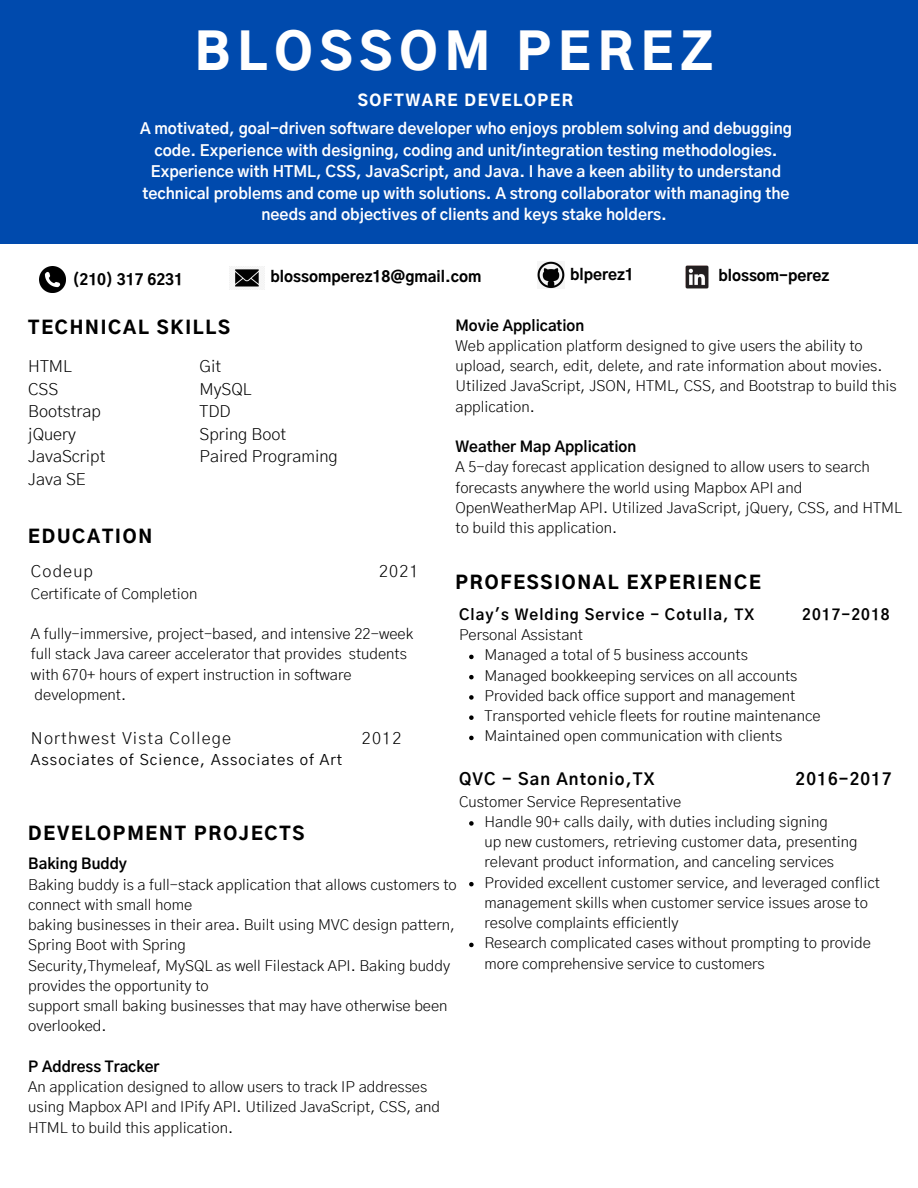
<style>
.page{position:relative;width:918px;height:1188px;background:#fff}
.page>*{position:absolute;margin:0;border:0;box-sizing:border-box;transform-origin:0 0}
.t1{font:900 49.65px "Gothic A1";letter-spacing:.14em;color:#fff}
.t2{font:900 18px "Gothic A1";letter-spacing:.1em;color:#000}
.t3{font:300 16.5px "Gothic A1";color:#000}
.t4{font:700 16.5px "Gothic A1";letter-spacing:.07em;color:#000}
.t5{font:300 16.5px "Gothic A1";letter-spacing:.07em;color:#000}
.t6{font:700 15.45px/21.3px "Gothic A1";color:#fff;text-align:center}
.t7{font:900 15.45px "Gothic A1";letter-spacing:.1em;color:#fff}
.t8{font:300 15px/20.2px "Gothic A1";color:#000}
.t9{font:700 15px "Gothic A1";color:#000}
.t10{font:800 15px "Gothic A1";color:#000}
.t11{font:700 15px "Gothic A1";letter-spacing:.07em;color:#000}
.t12{font:15px "Gothic A1";letter-spacing:.07em;color:#000}
</style>
<div class="page">
<div style="left:0;top:0;width:918px;height:243px;background:#004aad"></div>
<img style="left:685px;top:265px;width:24px;height:24px">
<img style="left:538px;top:262px;width:27px;height:27px">
<img style="left:229px;top:267px;width:35px;height:22px">
<img style="left:40px;top:267px;width:25px;height:25px">
<svg style="left:469px;top:655px;width:5px;height:4px"></svg>
<svg style="left:469px;top:675px;width:5px;height:4px"></svg>
<svg style="left:469px;top:695px;width:5px;height:5px"></svg>
<svg style="left:469px;top:715px;width:5px;height:5px"></svg>
<svg style="left:469px;top:736px;width:5px;height:4px"></svg>
<svg style="left:469px;top:821px;width:5px;height:5px"></svg>
<svg style="left:469px;top:882px;width:5px;height:4px"></svg>
<svg style="left:469px;top:943px;width:5px;height:4px"></svg>
<p class="t1" style="left:195px;top:30px;width:519px">BLOSSOM PEREZ</p>
<p class="t7" style="left:358px;top:93px;width:217px">SOFTWARE DEVELOPER</p>
<p class="t6" style="left:140px;top:119px;width:653px">A motivated, goal-driven software developer who enjoys problem solving and debugging code. Experience with designing, coding and unit/integration testing methodologies.<br>Experience with HTML, CSS, JavaScript, and Java. I have a keen ability to understand technical problems and come up with solutions. A strong collaborator with managing the needs and objectives of clients and keys stake holders.</p>
<p class="t10" style="left:72px;top:273px;width:112px">(210) 317 6231</p>
<p class="t10" style="left:271px;top:270px;width:212px">blossomperez18@gmail.com</p>
<p class="t10" style="left:570px;top:268px;width:65px">blperez1</p>
<p class="t10" style="left:718px;top:269px;width:113px">blossom-perez</p>
<p class="t2" style="left:28px;top:319px;width:203px">TECHNICAL SKILLS</p>
<p class="t3" style="left:28px;top:359px;width:45px">HTML</p>
<p class="t3" style="left:28px;top:382px;width:32px">CSS</p>
<p class="t3" style="left:28px;top:404px;width:74px">Bootstrap</p>
<p class="t3" style="left:28px;top:427px;width:49px">jQuery</p>
<p class="t3" style="left:28px;top:449px;width:79px">JavaScript</p>
<p class="t3" style="left:28px;top:472px;width:59px">Java SE</p>
<p class="t2" style="left:28px;top:529px;width:125px">EDUCATION</p>
<p class="t3" style="left:200px;top:359px;width:23px">Git</p>
<p class="t3" style="left:200px;top:382px;width:53px">MySQL</p>
<p class="t3" style="left:200px;top:404px;width:32px">TDD</p>
<p class="t3" style="left:200px;top:427px;width:88px">Spring Boot</p>
<p class="t3" style="left:200px;top:449px;width:140px">Paired Programing</p>
<p class="t3" style="left:31px;top:564px;width:64px">Codeup</p>
<p class="t3" style="left:379px;top:564px;width:41px">2021</p>
<p class="t8" style="left:31px;top:584px;width:168px">Certificate of Completion</p>
<p class="t8" style="left:31px;top:625px;width:384px">A fully-immersive, project-based, and intensive 22-week full stack Java career accelerator that provides students with 670+ hours of expert instruction in software development.</p>
<p class="t5" style="left:31px;top:731px;width:202px">Northwest Vista College</p>
<p class="t3" style="left:362px;top:731px;width:41px">2012</p>
<p class="t12" style="left:31px;top:753px;width:313px">Associates of Science, Associates of Art</p>
<p class="t9" style="left:456px;top:319px;width:130px">Movie Application</p>
<p class="t8" style="left:456px;top:336px;width:443px">Web application platform designed to give users the ability to upload, search, edit, delete, and rate information about movies.<br>Utilized JavaScript, JSON, HTML, CSS, and Bootstrap to build this application.</p>
<p class="t9" style="left:456px;top:440px;width:182px">Weather Map Application</p>
<p class="t8" style="left:456px;top:458px;width:448px">A 5-day forecast application designed to allow users to search forecasts anywhere the world using Mapbox API and OpenWeatherMap API. Utilized JavaScript, jQuery, CSS, and HTML to build this application.</p>
<p class="t2" style="left:456px;top:575px;width:307px">PROFESSIONAL EXPERIENCE</p>
<p class="t11" style="left:459px;top:608px;width:297px">Clay's Welding Service - Cotulla, TX</p>
<p class="t11" style="left:802px;top:608px;width:89px">2017-2018</p>
<p class="t8" style="left:459px;top:625px;width:126px">Personal Assistant</p>
<p class="t8" style="left:484px;top:646px;width:265px">Managed a total of 5 business accounts</p>
<p class="t8" style="left:484px;top:666px;width:315px">Managed bookkeeping services on all accounts</p>
<p class="t8" style="left:484px;top:686px;width:312px">Provided back office support and management</p>
<p class="t8" style="left:484px;top:706px;width:338px">Transported vehicle fleets for routine maintenance</p>
<p class="t8" style="left:484px;top:727px;width:299px">Maintained open communication with clients</p>
<p class="t4" style="left:459px;top:772px;width:197px">QVC - San Antonio,TX</p>
<p class="t4" style="left:796px;top:772px;width:98px">2016-2017</p>
<p class="t8" style="left:459px;top:792px;width:224px">Customer Service Representative</p>
<p class="t8" style="left:484px;top:832px;width:375px">up new customers, retrieving customer data, presenting relevant product information, and canceling services</p>
<p class="t8" style="left:484px;top:812px;width:345px">Handle 90+ calls daily, with duties including signing</p>
<p class="t2" style="left:28px;top:826px;width:278px">DEVELOPMENT PROJECTS</p>
<p class="t9" style="left:28px;top:857px;width:100px">Baking Buddy</p>
<p class="t8" style="left:28px;top:875px;width:430px">Baking buddy is a full-stack application that allows customers to connect with small home</p>
<p class="t8" style="left:28px;top:915px;width:428px">baking businesses in their area. Built using MVC design pattern,<br>Spring Boot with Spring</p>
<p class="t8" style="left:28px;top:956px;width:423px">Security,Thymeleaf, MySQL as well Filestack API. Baking buddy provides the opportunity to</p>
<p class="t8" style="left:28px;top:996px;width:421px">support small baking businesses that may have otherwise been overlooked.</p>
<p class="t9" style="left:28px;top:1060px;width:133px">P Address Tracker</p>
<p class="t8" style="left:28px;top:1077px;width:413px">An application designed to allow users to track IP addresses using Mapbox API and IPify API. Utilized JavaScript, CSS, and<br>HTML to build this application.</p>
<p class="t8" style="left:484px;top:873px;width:397px">Provided excellent customer service, and leveraged conflict management skills when customer service issues arose to resolve complaints efficiently</p>
<p class="t8" style="left:484px;top:934px;width:388px">Research complicated cases without prompting to provide more comprehensive service to customers</p>
</div>
